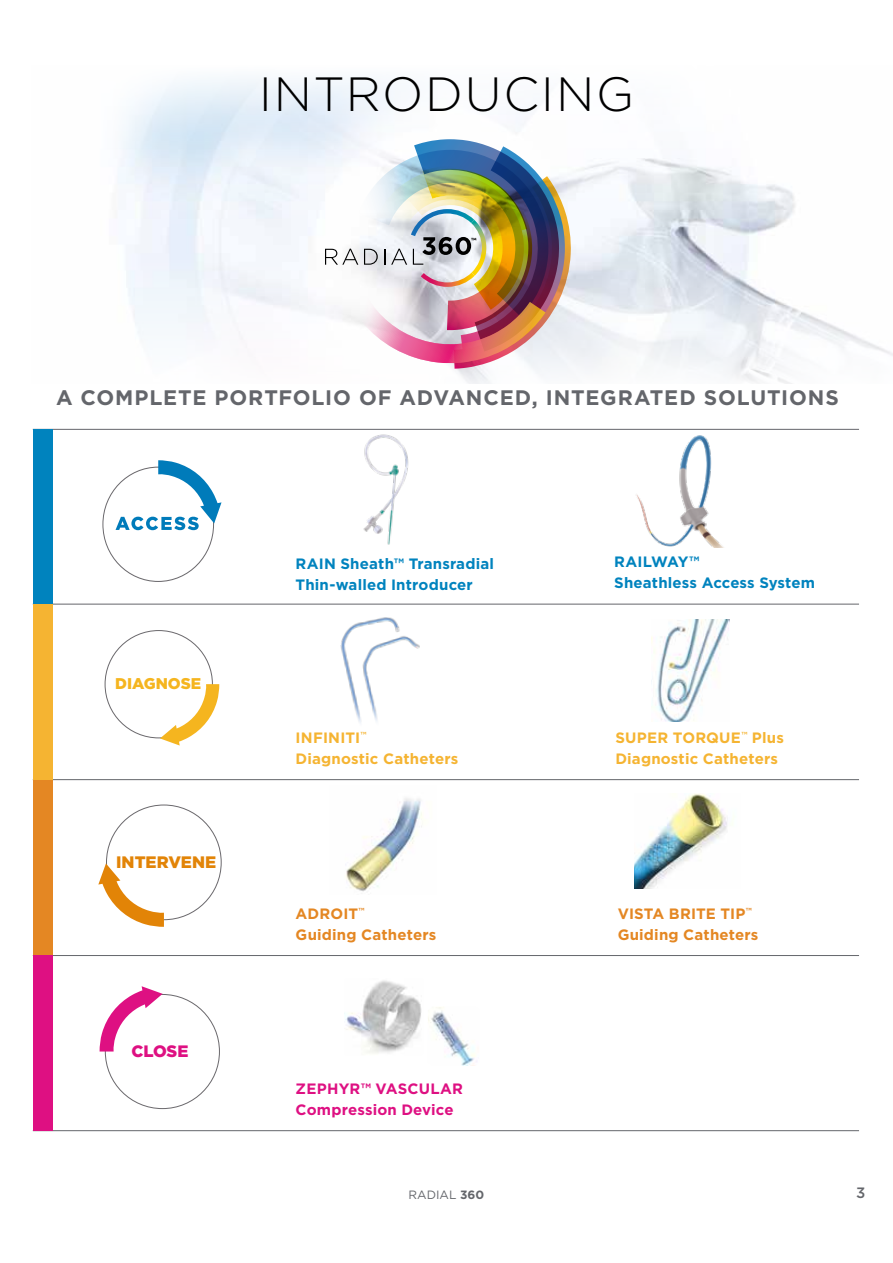
<style>
.page{position:relative;width:893px;height:1263px;background:#fff}
.page>*{position:absolute;margin:0;border:0;box-sizing:border-box;transform-origin:0 0}
.t1{font:300 48px "Gotham";letter-spacing:.035em;color:#000}
.t2{font:700 21px "Gotham";letter-spacing:.04em;color:#64666b}
.t3{font:900 16.65px "Gotham";color:#e28407}
.t4{font:900 16.5px "Gotham";letter-spacing:-.005em;color:#de1082}
.t5{font:900 15.6px "Gotham";color:#f5b51f}
.t6{font:700 15px/21px "Gotham";letter-spacing:.01em;color:#0083be}
.t7{font:700 15px/21px "Gotham";letter-spacing:.01em;color:#f5b432}
.t8{font:700 15px/21px "Gotham";letter-spacing:.01em;color:#e48723}
.t9{font:700 15px/21px "Gotham";letter-spacing:.01em;color:#de1082}
.t10{font:500 15px "Gotham";color:#64666b}
.t11{font:12px "Gotham";color:#64666b}
.t12{font:700 6px "Sofia Pro";color:#000}
.s1{font-weight:700}
</style>
<div class="page">
<hr style="left:33px;top:429px;width:826px;height:1px;background:#64666b">
<hr style="left:33px;top:779px;width:826px;height:1px;background:#64666b">
<hr style="left:33px;top:955px;width:826px;height:1px;background:#64666b">
<hr style="left:33px;top:1130px;width:826px;height:1px;background:#64666b">
<hr style="left:33px;top:604px;width:826px;height:1px;background:#64666b">
<div style="left:33px;top:429px;width:19px;height:175px;background:#0083be"></div>
<div style="left:33px;top:604px;width:19px;height:176px;background:#f5b432"></div>
<div style="left:33px;top:780px;width:19px;height:175px;background:#e48723"></div>
<div style="left:33px;top:955px;width:19px;height:176px;background:#de1082"></div>
<img style="left:126px;top:229px;width:644px;height:26px">
<svg style="left:118px;top:78px;width:677px;height:151px"></svg>
<svg style="left:126px;top:255px;width:767px;height:129px"></svg>
<img style="left:636px;top:435px;width:87px;height:112px">
<img style="left:346px;top:798px;width:77px;height:94px">
<img style="left:363px;top:434px;width:46px;height:111px">
<img style="left:340px;top:617px;width:80px;height:106px">
<img style="left:651px;top:620px;width:78px;height:101px">
<img style="left:634px;top:793px;width:93px;height:95px">
<svg style="left:98px;top:863px;width:66px;height:64px"></svg>
<svg style="left:100px;top:986px;width:63px;height:65px"></svg>
<svg style="left:160px;top:684px;width:59px;height:61px"></svg>
<svg style="left:116px;top:460px;width:105px;height:70px"></svg>
<img style="left:344px;top:980px;width:78px;height:74px">
<img style="left:428px;top:1007px;width:49px;height:59px">
<img style="left:325px;top:139px;width:246px;height:230px">
<h1 class="t1" style="left:259px;top:63px;width:377px">INTRODUCING</h1>
<p class="t12" style="left:471px;top:235px;width:7px">™</p>
<h2 class="t2" style="left:56px;top:384px;width:784px">A COMPLETE PORTFOLIO OF ADVANCED, INTEGRATED SOLUTIONS</h2>
<p class="t5" style="left:115px;top:672px;width:88px">DIAGNOSE</p>
<p class="t3" style="left:116px;top:850px;width:101px">INTERVENE</p>
<p class="t4" style="left:131px;top:1040px;width:59px">CLOSE</p>
<p class="t6" style="left:296px;top:553px;width:200px">RAIN Sheath™ Transradial<br>Thin-walled Introducer</p>
<p class="t6" style="left:614px;top:551px;width:202px">RAILWAY™<br>Sheathless Access System</p>
<p class="t7" style="left:296px;top:727px;width:164px">INFINITI<sup>™<br></sup>Diagnostic Catheters</p>
<p class="t7" style="left:615px;top:727px;width:170px">SUPER TORQUE<sup>™</sup> Plus<br>Diagnostic Catheters</p>
<p class="t8" style="left:296px;top:902px;width:142px">ADROIT<sup>™<br></sup>Guiding Catheters</p>
<p class="t9" style="left:296px;top:1078px;width:169px">ZEPHYR™ VASCULAR<br>Compression Device</p>
<p class="t8" style="left:618px;top:902px;width:142px">VISTA BRITE TIP<sup>™<br></sup>Guiding Catheters</p>
<p class="t11" style="left:408px;top:1187px;width:77px">RADIAL <span class="s1">360</span></p>
<p class="t10" style="left:856px;top:1183px;width:11px">3</p>
</div>
